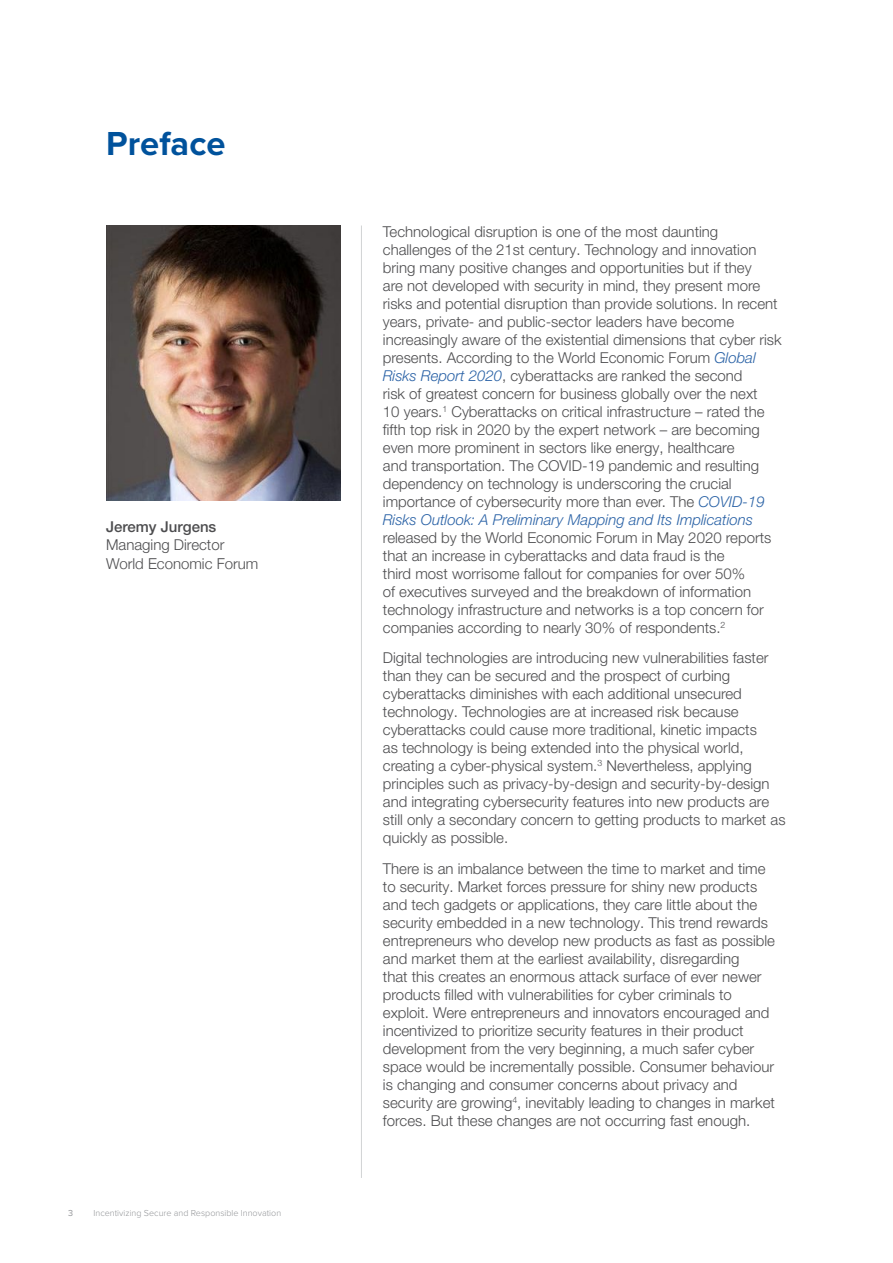
<style>
.page{position:relative;width:893px;height:1263px;background:#fff}
.page>*{position:absolute;margin:0;border:0;box-sizing:border-box;transform-origin:0 0}
.t1{font:700 34.5px "Proxima Nova";color:#00529c}
.t2{font:300 15px/18px "Helvetica Neue LT Pro";color:#4d4d4f}
.t3{font:300 15px "Helvetica Neue";color:#4d4d4f}
.t4{font:500 15px "Helvetica Neue LT Pro";color:#4d4d4f}
.t5{font:300 9px "Proxima Nova";color:#939598}
.t6{font:9px "Proxima Nova";color:#939598}
.s1{font-style:italic;color:#2a62a6}
</style>
<div class="page">
<img style="left:106px;top:225px;width:234px;height:276px">
<hr style="left:361px;top:225px;width:1px;height:953px;background:#d1d3d4">
<h1 class="t1" style="left:106px;top:118px;width:121px">Preface</h1>
<p class="t4" style="left:106px;top:518px;width:112px">Jeremy Jurgens</p>
<p class="t2" style="left:106px;top:536px;width:120px">Managing Director</p>
<p class="t3" style="left:106px;top:551px;width:154px">World Economic Forum</p>
<p class="t6" style="left:68px;top:1206px;width:7px">3</p>
<p class="t5" style="left:94px;top:1206px;width:189px">Incentivizing Secure and Responsible Innovation</p>
<p class="t2" style="left:383px;top:222px;width:400px">Technological disruption is one of the most daunting challenges of the 21st century. Technology and innovation bring many positive changes and opportunities but if they<br>are not developed with security in mind, they present more risks and potential disruption than provide solutions. In recent years, private- and public-sector leaders have become increasingly aware of the existential dimensions that cyber risk presents. According to the World Economic Forum <span class="s1">Global Risks Report 2020</span>, cyberattacks are ranked the second<br>risk of greatest concern for business globally over the next<br>10 years.<sup>1</sup> Cyberattacks on critical infrastructure – rated the fifth top risk in 2020 by the expert network – are becoming even more prominent in sectors like energy, healthcare<br>and transportation. The COVID-19 pandemic and resulting dependency on technology is underscoring the crucial importance of cybersecurity more than ever. The <span class="s1">COVID-19<br>Risks Outlook: A Preliminary Mapping and Its Implications</span></p>
<p class="t2" style="left:383px;top:528px;width:390px">released by the World Economic Forum in May 2020 reports that an increase in cyberattacks and data fraud is the<br>third most worrisome fallout for companies for over 50%<br>of executives surveyed and the breakdown of information technology infrastructure and networks is a top concern for companies according to nearly 30% of respondents.<sup>2</sup></p>
<p class="t2" style="left:383px;top:649px;width:404px">Digital technologies are introducing new vulnerabilities faster than they can be secured and the prospect of curbing cyberattacks diminishes with each additional unsecured technology. Technologies are at increased risk because cyberattacks could cause more traditional, kinetic impacts<br>as technology is being extended into the physical world, creating a cyber-physical system.<sup>3</sup> Nevertheless, applying principles such as privacy-by-design and security-by-design and integrating cybersecurity features into new products are still only a secondary concern to getting products to market as quickly as possible.</p>
<p class="t2" style="left:383px;top:859px;width:394px">There is an imbalance between the time to market and time to security. Market forces pressure for shiny new products and tech gadgets or applications, they care little about the security embedded in a new technology. This trend rewards entrepreneurs who develop new products as fast as possible and market them at the earliest availability, disregarding<br>that this creates an enormous attack surface of ever newer products filled with vulnerabilities for cyber criminals to exploit. Were entrepreneurs and innovators encouraged and incentivized to prioritize security features in their product development from the very beginning, a much safer cyber space would be incrementally possible. Consumer behaviour is changing and consumer concerns about privacy and security are growing<sup>4</sup>, inevitably leading to changes in market forces. But these changes are not occurring fast enough.</p>
</div>
